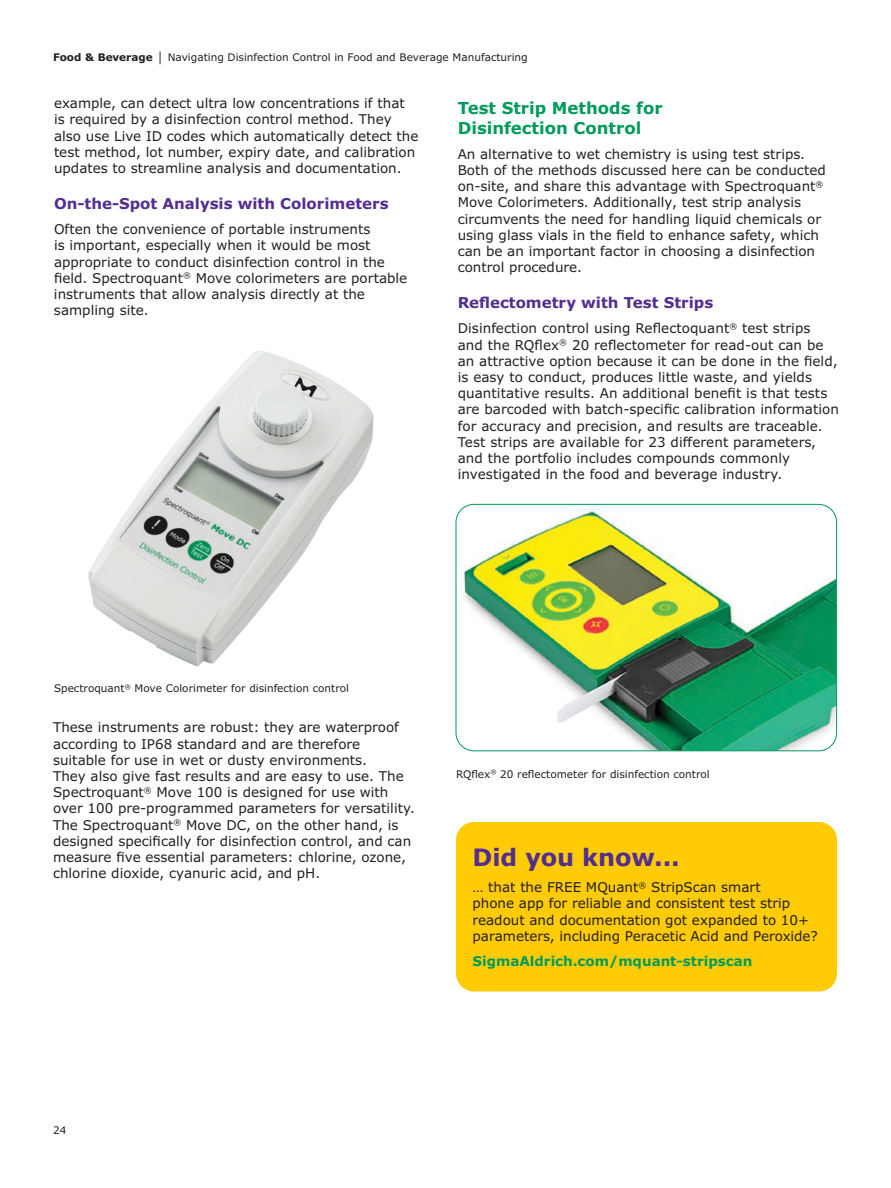
<style>
.page{position:relative;width:891px;height:1188px;background:#fff}
.page>*{position:absolute;margin:0;border:0;box-sizing:border-box;transform-origin:0 0}
.t1{font:700 24px "Verdana Pro";letter-spacing:-.005em;color:#532e91}
.t2{font:700 16.5px/19.5px "Verdana Pro";color:#009b5a}
.t3{font:700 15px "Verdana Pro";color:#532e91}
.t4{font:13.5px/16.2px "Verdana Pro";color:#231f20}
.t5{font:700 13.5px "Verdana Pro";color:#009b5a}
.t6{font:10.5px "Verdana Pro";color:#231f20}
.s1{font-weight:700}
</style>
<div class="page">
<img style="left:88px;top:351px;width:286px;height:315px">
<div style="left:456px;top:822px;width:381px;height:170px;background:#ffcb04;border-radius:18px"></div>
<img style="left:456px;top:504px;width:381px;height:247px">
<div style="left:456px;top:504px;width:381px;height:247px;border:1px solid #009b5a;border-radius:18px"></div>
<p class="t6" style="left:53px;top:50px;width:476px"><span class="s1">Food &amp; Beverage</span> │ Navigating Disinfection Control in Food and Beverage Manufacturing</p>
<p class="t4" style="left:54px;top:95px;width:366px">example, can detect ultra low concentrations if that is required by a disinfection control method. They also use Live ID codes which automatically detect the test method, lot number, expiry date, and calibration updates to streamline analysis and documentation.</p>
<p class="t3" style="left:54px;top:194px;width:336px">On-the-Spot Analysis with Colorimeters</p>
<p class="t4" style="left:54px;top:221px;width:355px">Often the convenience of portable instruments<br>is important, especially when it would be most appropriate to conduct disinfection control in the field. Spectroquant<sup>®</sup> Move colorimeters are portable instruments that allow analysis directly at the sampling site.</p>
<p class="t2" style="left:458px;top:99px;width:206px">Test Strip Methods for<br>Disinfection Control</p>
<p class="t4" style="left:458px;top:146px;width:370px">An alternative to wet chemistry is using test strips.<br>Both of the methods discussed here can be conducted on-site, and share this advantage with Spectroquant<sup>® </sup>Move Colorimeters. Additionally, test strip analysis circumvents the need for handling liquid chemicals or using glass vials in the field to enhance safety, which can be an important factor in choosing a disinfection control procedure.</p>
<p class="t3" style="left:458px;top:293px;width:257px">Reflectometry with Test Strips</p>
<p class="t4" style="left:458px;top:321px;width:383px">Disinfection control using Reflectoquant<sup>®</sup> test strips and the RQflex<sup>®</sup> 20 reflectometer for read-out can be an attractive option because it can be done in the field, is easy to conduct, produces little waste, and yields quantitative results. An additional benefit is that tests are barcoded with batch-specific calibration information for accuracy and precision, and results are traceable.<br>Test strips are available for 23 different parameters, and the portfolio includes compounds commonly investigated in the food and beverage industry.</p>
<p class="t6" style="left:54px;top:682px;width:297px">Spectroquant<sup>®</sup> Move Colorimeter for disinfection control</p>
<p class="t4" style="left:53px;top:720px;width:364px">These instruments are robust: they are waterproof according to IP68 standard and are therefore suitable for use in wet or dusty environments.<br>They also give fast results and are easy to use. The Spectroquant<sup>®</sup> Move 100 is designed for use with over 100 pre-programmed parameters for versatility.<br>The Spectroquant<sup>®</sup> Move DC, on the other hand, is designed specifically for disinfection control, and can measure five essential parameters: chlorine, ozone, chlorine dioxide, cyanuric acid, and pH.</p>
<p class="t6" style="left:456px;top:767px;width:255px">RQflex<sup>®</sup> 20 reflectometer for disinfection control</p>
<h1 class="t1" style="left:472px;top:842px;width:209px">Did you know...</h1>
<p class="t4" style="left:472px;top:879px;width:347px">… that the FREE MQuant<sup>®</sup> StripScan smart<br>phone app for reliable and consistent test strip readout and documentation got expanded to 10+ parameters, including Peracetic Acid and Peroxide?</p>
<p class="t5" style="left:472px;top:952px;width:281px">SigmaAldrich.com/mquant-stripscan</p>
<p class="t6" style="left:53px;top:1123px;width:15px">24</p>
</div>
